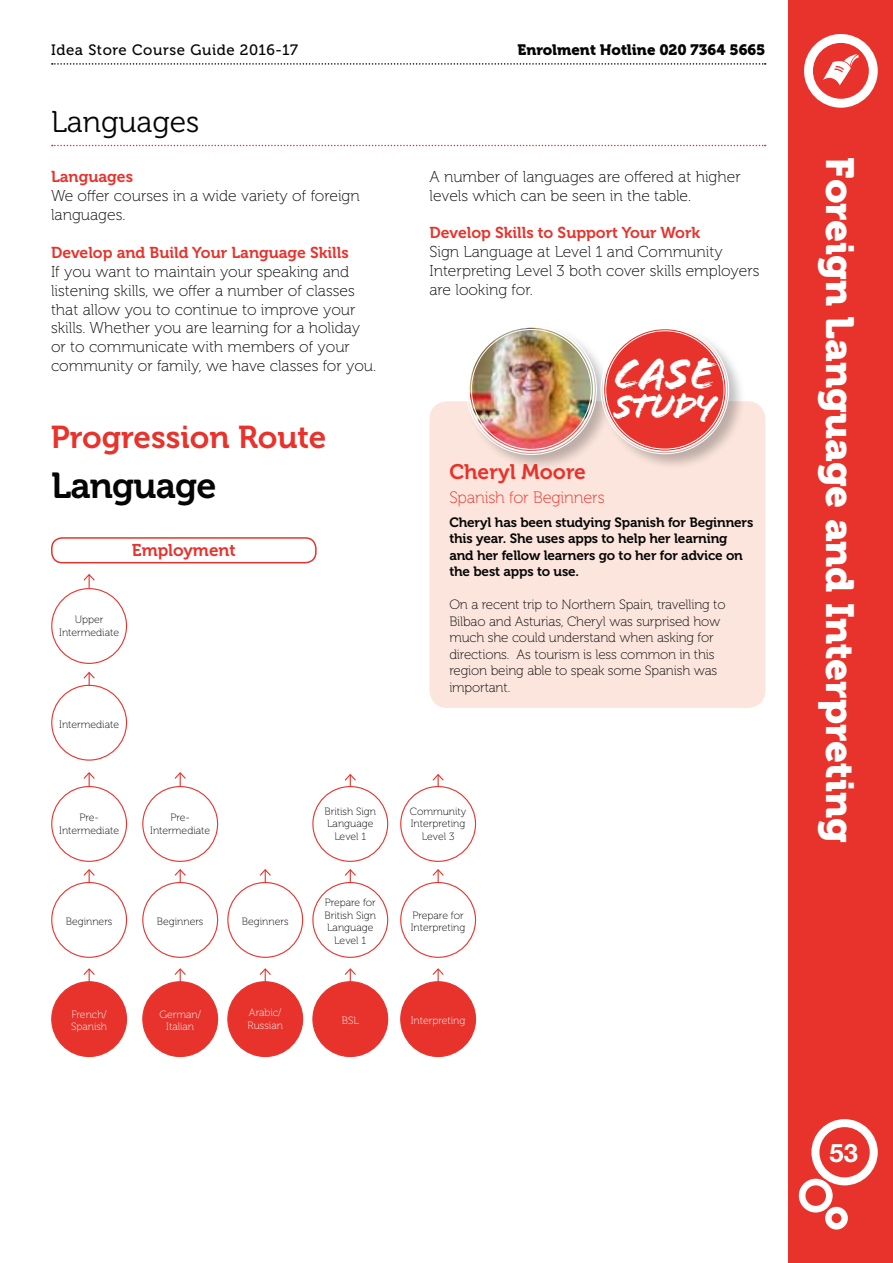
<style>
.page{position:relative;width:893px;height:1263px;background:#fff}
.page>*{position:absolute;margin:0;border:0;box-sizing:border-box;transform-origin:0 0}
.t1{font:46.5px "Flood Std";color:#fff}
.t2{font:39px "Museo 900";color:#fff}
.t3{font:36.45px "Flood Std";letter-spacing:-.05em;color:#fff}
.t4{font:36px "Museo 700";letter-spacing:-.02em;color:#050506}
.t5{font:31.5px "Museo 700";color:#e7332c}
.t6{font:30px "Museo 300";color:#050506}
.t7{font:700 25.5px "Helvetica Neue";color:#fff}
.t8{font:21px "Museo 700";color:#e7332c}
.t9{font:16.95px "Museo 700";color:#e7332c}
.t10{font:16.5px "Museo 100";letter-spacing:-.01em;color:#e7332c}
.t11{font:15.75px/18.9px "Museo 100";color:#050506}
.t12{font:15.75px "Museo 700";color:#e7332c}
.t13{font:15px "Museo 500";letter-spacing:.04em;color:#050506}
.t14{font:15px "Museo 900";color:#050506}
.t15{font:13.5px/16.5px "Museo 100";letter-spacing:-.01em;color:#050506}
.t16{font:13.5px/16.5px "Museo 700";letter-spacing:-.01em;color:#050506}
.t17{font:10.5px/12.6px "Museo 100";color:#000;text-align:center}
.t18{font:10.5px/12.6px "Museo 100";color:#fff}
</style>
<div class="page">
<div style="left:788px;top:0;width:105px;height:1263px;background:#e7332c"></div>
<svg style="left:52px;top:63px;width:714px;height:2px"></svg>
<svg style="left:799px;top:1119px;width:79px;height:110px"></svg>
<svg style="left:804px;top:34px;width:74px;height:74px"></svg>
<svg style="left:52px;top:145px;width:714px;height:1px"></svg>
<div style="left:51px;top:882px;width:76px;height:76px;border:1px solid #e7332c;border-radius:50%"></div>
<div style="left:52px;top:982px;width:75px;height:74px;background:#e7332c;border-radius:50%"></div>
<div style="left:51px;top:981px;width:76px;height:76px;border:1px solid #e7332c;border-radius:50%"></div>
<div style="left:142px;top:882px;width:76px;height:76px;border:1px solid #e7332c;border-radius:50%"></div>
<div style="left:143px;top:982px;width:75px;height:74px;background:#e7332c;border-radius:50%"></div>
<div style="left:142px;top:981px;width:76px;height:76px;border:1px solid #e7332c;border-radius:50%"></div>
<div style="left:227px;top:882px;width:76px;height:76px;border:1px solid #e7332c;border-radius:50%"></div>
<div style="left:228px;top:982px;width:75px;height:74px;background:#e7332c;border-radius:50%"></div>
<div style="left:227px;top:981px;width:76px;height:76px;border:1px solid #e7332c;border-radius:50%"></div>
<div style="left:312px;top:882px;width:76px;height:76px;border:1px solid #e7332c;border-radius:50%"></div>
<div style="left:313px;top:982px;width:75px;height:74px;background:#e7332c;border-radius:50%"></div>
<div style="left:312px;top:981px;width:76px;height:76px;border:1px solid #e7332c;border-radius:50%"></div>
<div style="left:400px;top:882px;width:76px;height:76px;border:1px solid #e7332c;border-radius:50%"></div>
<div style="left:401px;top:982px;width:74px;height:74px;background:#e7332c;border-radius:50%"></div>
<div style="left:400px;top:981px;width:76px;height:76px;border:1px solid #e7332c;border-radius:50%"></div>
<svg style="left:82px;top:869px;width:14px;height:14px"></svg>
<svg style="left:82px;top:968px;width:14px;height:14px"></svg>
<svg style="left:173px;top:869px;width:14px;height:14px"></svg>
<svg style="left:173px;top:968px;width:14px;height:14px"></svg>
<svg style="left:258px;top:869px;width:14px;height:14px"></svg>
<svg style="left:258px;top:968px;width:14px;height:14px"></svg>
<svg style="left:343px;top:869px;width:14px;height:14px"></svg>
<svg style="left:343px;top:968px;width:14px;height:14px"></svg>
<svg style="left:431px;top:869px;width:14px;height:14px"></svg>
<svg style="left:431px;top:968px;width:14px;height:14px"></svg>
<div style="left:51px;top:685px;width:76px;height:76px;border:1px solid #e7332c;border-radius:50%"></div>
<svg style="left:82px;top:671px;width:14px;height:15px"></svg>
<svg style="left:83px;top:574px;width:12px;height:14px"></svg>
<div style="left:51px;top:786px;width:76px;height:76px;border:1px solid #e7332c;border-radius:50%"></div>
<div style="left:142px;top:786px;width:76px;height:76px;border:1px solid #e7332c;border-radius:50%"></div>
<div style="left:312px;top:786px;width:76px;height:76px;border:1px solid #e7332c;border-radius:50%"></div>
<div style="left:400px;top:786px;width:76px;height:76px;border:1px solid #e7332c;border-radius:50%"></div>
<svg style="left:83px;top:772px;width:12px;height:14px"></svg>
<svg style="left:174px;top:772px;width:12px;height:14px"></svg>
<svg style="left:344px;top:774px;width:12px;height:12px"></svg>
<svg style="left:432px;top:774px;width:12px;height:12px"></svg>
<div style="left:51px;top:588px;width:76px;height:76px;border:1px solid #e7332c;border-radius:50%"></div>
<div style="left:51px;top:537px;width:266px;height:26px;border:2px solid #e7332c;border-radius:10px"></div>
<div style="left:429px;top:401px;width:336px;height:307px;background:#fbe5dc;border-radius:18px"></div>
<div style="left:465px;top:323px;width:281px;height:149px;background:#000;opacity:.25"></div>
<img style="left:469px;top:327px;width:125px;height:125px;border-radius:62px">
<div style="left:603px;top:328px;width:123px;height:123px;background:#e7332c;border-radius:50%"></div>
<p class="t13" style="left:51px;top:41px;width:248px">Idea Store Course Guide 2016-17</p>
<p class="t14" style="left:517px;top:41px;width:249px">Enrolment Hotline 020 7364 5665</p>
<h3 class="t6" style="left:51px;top:105px;width:150px">Languages</h3>
<p class="t12" style="left:51px;top:168px;width:84px">Languages</p>
<p class="t11" style="left:51px;top:187px;width:310px">We offer courses in a wide variety of foreign languages.</p>
<p class="t12" style="left:51px;top:244px;width:299px">Develop and Build Your Language Skills</p>
<p class="t11" style="left:51px;top:262px;width:327px">If you want to maintain your speaking and listening skills, we offer a number of classes that allow you to continue to improve your skills. Whether you are learning for a holiday or to communicate with members of your community or family, we have classes for you.</p>
<h3 class="t5" style="left:51px;top:419px;width:277px">Progression Route</h3>
<p class="t11" style="left:429px;top:168px;width:313px">A number of languages are offered at higher levels which can be seen in the table.</p>
<p class="t12" style="left:429px;top:224px;width:272px">Develop Skills to Support Your Work</p>
<p class="t11" style="left:429px;top:242px;width:332px">Sign Language at Level 1 and Community<br>Interpreting Level 3 both cover skills employers are looking for.</p>
<h1 class="t1" style="left:614px;top:346px;width:102px">CASE</h1>
<h3 class="t3" style="left:614px;top:385px;width:103px">STUDY</h3>
<h3 class="t4" style="left:51px;top:465px;width:167px">Language</h3>
<h3 class="t8" style="left:449px;top:460px;width:138px">Cheryl Moore</h3>
<p class="t10" style="left:449px;top:488px;width:157px">Spanish for Beginners</p>
<p class="t16" style="left:449px;top:514px;width:306px">Cheryl has been studying Spanish for Beginners this year. She uses apps to help her learning and her fellow learners go to her for advice on the best apps to use.</p>
<p class="t15" style="left:449px;top:597px;width:278px">On a recent trip to Northern Spain, travelling to Bilbao and Asturias, Cheryl was surprised how much she could understand when asking for directions. As tourism is less common in this region being able to speak some Spanish was important.</p>
<p class="t9" style="left:132px;top:540px;width:105px">Employment</p>
<p class="t17" style="left:59px;top:613px;width:61px">Upper<br>Intermediate</p>
<p class="t17" style="left:59px;top:718px;width:61px">Intermediate</p>
<p class="t17" style="left:59px;top:811px;width:61px">Pre-<br>Intermediate</p>
<p class="t17" style="left:150px;top:811px;width:61px">Pre-<br>Intermediate</p>
<p class="t17" style="left:325px;top:805px;width:53px">British Sign<br>Language<br>Level 1</p>
<p class="t17" style="left:410px;top:805px;width:58px">Community<br>Interpreting<br>Level 3</p>
<p class="t17" style="left:66px;top:915px;width:48px">Beginners</p>
<p class="t18" style="left:71px;top:1008px;width:38px">French/<br>Spanish</p>
<p class="t17" style="left:157px;top:915px;width:48px">Beginners</p>
<p class="t18" style="left:159px;top:1008px;width:43px;text-align:center">German/<br>Italian</p>
<p class="t17" style="left:242px;top:915px;width:48px">Beginners</p>
<p class="t18" style="left:247px;top:1007px;width:37px">Arabic/<br>Russian</p>
<p class="t17" style="left:325px;top:896px;width:53px">Prepare for<br>British Sign<br>Language<br>Level 1</p>
<p class="t18" style="left:342px;top:1014px;width:18px">BSL</p>
<p class="t17" style="left:411px;top:909px;width:56px;text-align:left">Prepare for<br>Interpreting</p>
<p class="t18" style="left:411px;top:1014px;width:56px">Interpreting</p>
<h2 class="t2" style="left:862px;top:157px;width:687px;rotate:90deg">Foreign Language and Interpreting</h2>
<h3 class="t7" style="left:830px;top:1137px;width:30px">53</h3>
</div>
